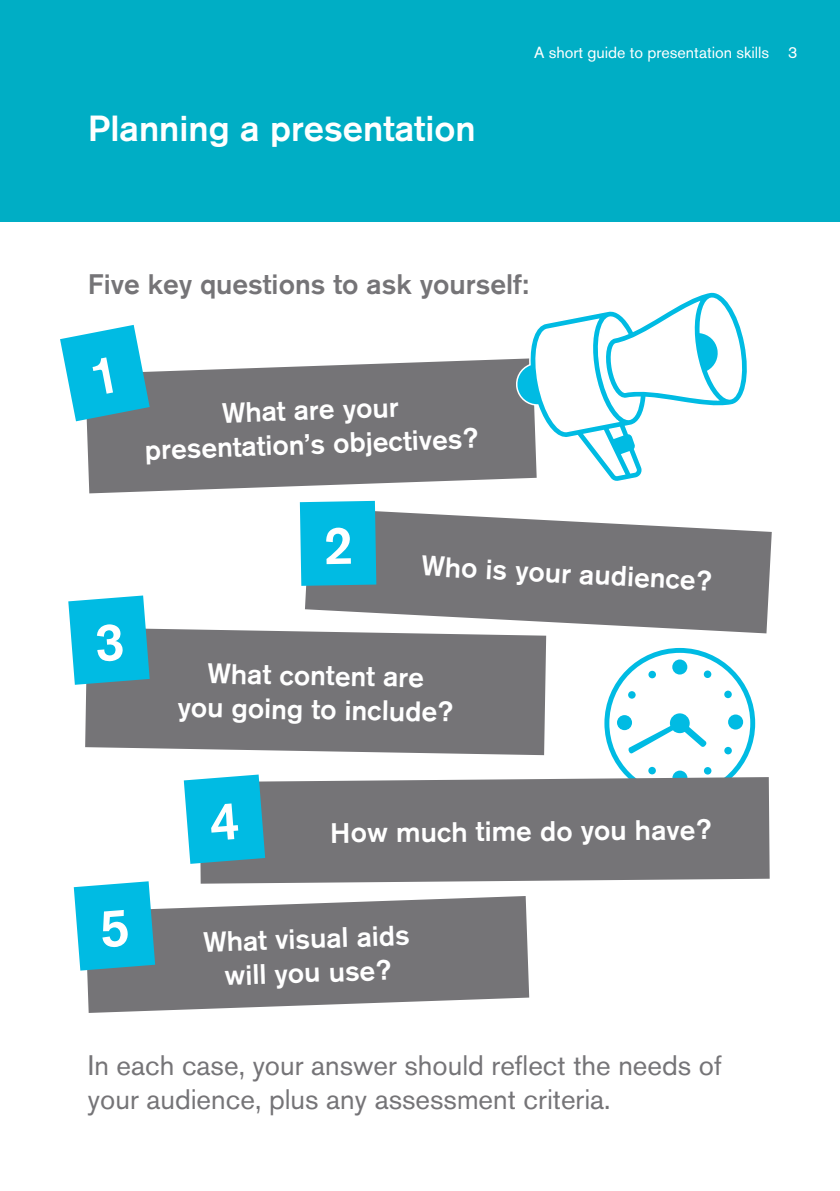
<style>
.page{position:relative;width:840px;height:1191px;background:#fff}
.page>*{position:absolute;margin:0;border:0;box-sizing:border-box;transform-origin:0 0}
.t1{font:500 36px "Akzidenz Grotesk BQ";color:#fff}
.t2{font:500 28px/34px "Akzidenz Grotesk BQ";color:#fff;text-align:center}
.t3{font:28px/34px "Akzidenz Grotesk BQ";color:#757477}
.t4{font:500 28px "Akzidenz Grotesk BQ";color:#757477}
.t5{font:16px "Akzidenz Grotesk BQ";color:#fff}
</style>
<div class="page">
<div style="left:0;top:0;width:839px;height:221px;background:#00aec5"></div>
<svg style="left:86px;top:359px;width:429px;height:134px;fill:#757477"></svg>
<svg style="left:85px;top:896px;width:444px;height:117px;fill:#757477"></svg>
<div style="left:85px;top:628px;width:461px;height:127px;background:#757477"></div>
<svg style="left:604px;top:648px;width:150px;height:129px"></svg>
<div style="left:669px;top:713px;width:20px;height:20px;background:#00bbe3;border-radius:50%"></div>
<svg style="left:305px;top:511px;width:466px;height:122px;fill:#757477"></svg>
<div style="left:200px;top:777px;width:569px;height:106px;background:#757477"></div>
<svg style="left:515px;top:292px;width:232px;height:189px"></svg>
<svg style="left:60px;top:325px;width:90px;height:96px"></svg>
<svg style="left:74px;top:881px;width:81px;height:89px"></svg>
<svg style="left:68px;top:595px;width:82px;height:90px"></svg>
<div style="left:300px;top:501px;width:76px;height:85px;background:#00bbe3"></div>
<svg style="left:184px;top:774px;width:81px;height:90px"></svg>
<p class="t1" style="left:88px;top:107px;width:389px">Planning a presentation</p>
<p class="t5" style="left:534px;top:43px;width:265px">A short guide to presentation skills 3</p>
<p class="t4" style="left:88px;top:267px;width:442px">Five key questions to ask yourself:</p>
<p class="t2" style="left:143px;top:398px;width:335px;rotate:-2deg">What are your presentation’s objectives?</p>
<p class="t2" style="left:422px;top:548px;width:291px;rotate:3deg">Who is your audience?</p>
<p class="t2" style="left:178px;top:655px;width:277px;rotate:1deg">What content are<br>you going to include?</p>
<p class="t2" style="left:329px;top:817px;width:382px;rotate:-1deg">How much time do you have?</p>
<p class="t2" style="left:203px;top:924px;width:208px;rotate:-2deg">What visual aids will you use?</p>
<p class="t3" style="left:88px;top:1048px;width:635px">In each case, your answer should reflect the needs of your audience, plus any assessment criteria.</p>
</div>
